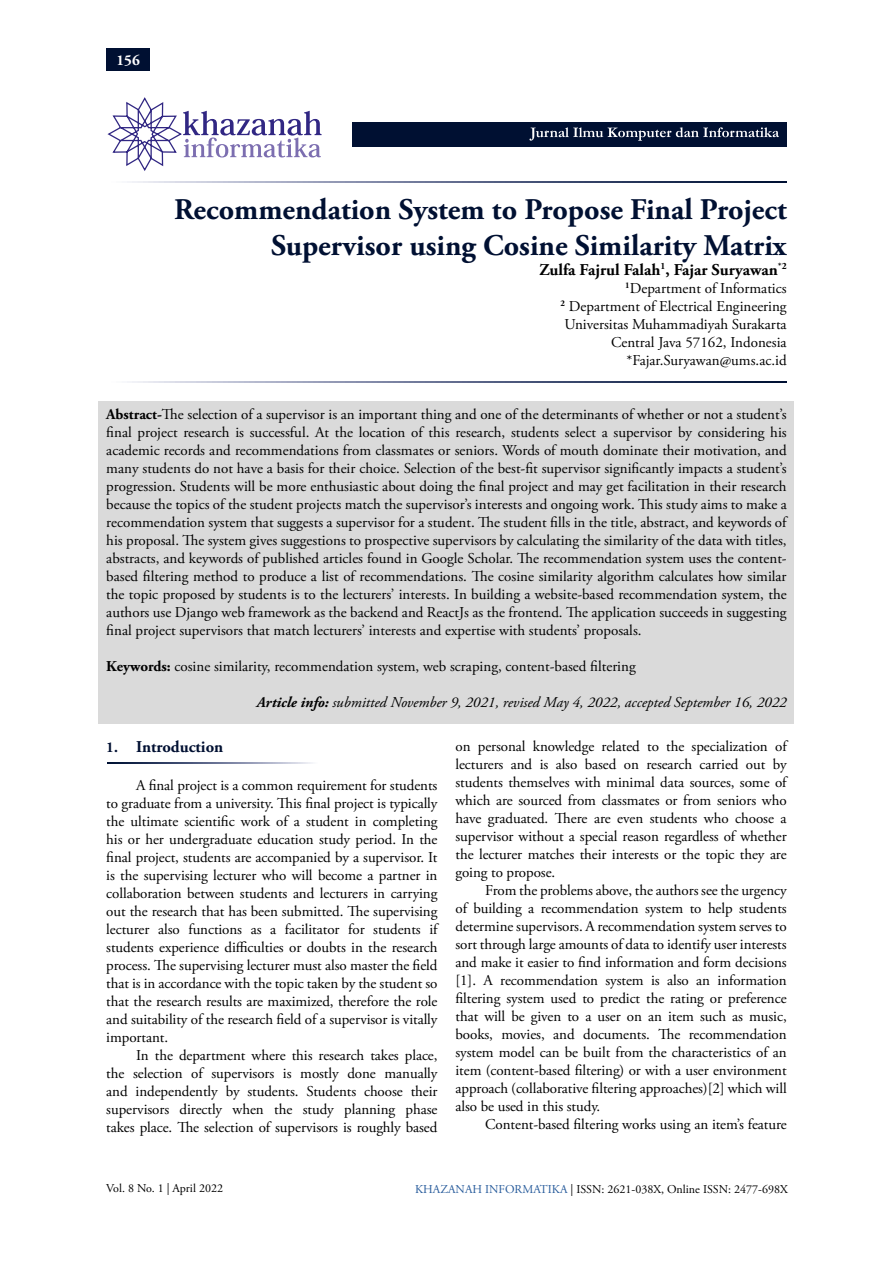
<style>
.page{position:relative;width:893px;height:1263px;background:#fff}
.page>*{position:absolute;margin:0;border:0;box-sizing:border-box;transform-origin:0 0}
.t1{font:700 30px/36px "Adobe Garamond Pro";color:#001032;text-align:right}
.t2{font:700 16.5px "Adobe Garamond Pro";color:#000}
.t3{font:700 16.5px "Adobe Garamond Pro";color:#001032}
.t4{font:15px/18px "Adobe Garamond Pro";letter-spacing:-.005em;color:#000;text-align:justify}
.t5{font:italic 15px "Adobe Garamond Pro";color:#000}
.t6{font:700 15px "Adobe Garamond Pro";color:#fff}
.t7{font:12px "Adobe Garamond Pro";color:#000}
.s1{font-weight:700}
.s2{font-size:15px}
.s3{color:#275b9b}
</style>
<div class="page">
<svg style="left:107px;top:97px;width:215px;height:74px"></svg>
<div style="left:352px;top:122px;width:434px;height:24px;background:#001032"></div>
<svg style="left:529px;top:127px;width:250px;height:14px"></svg>
<div style="left:106px;top:48px;width:44px;height:22px;background:#001032"></div>
<div style="left:99px;top:401px;width:695px;height:323px;background:#dadada"></div>
<img style="left:127px;top:181px;width:659px;height:2px">
<img style="left:127px;top:381px;width:659px;height:2px">
<img style="left:107px;top:762px;width:206px;height:1px">
<p class="t6" style="left:116px;top:51px;width:25px">156</p>
<h1 class="t1" style="left:174px;top:192px;width:614px">Recommendation System to Propose Final Project<br>Supervisor using Cosine Similarity Matrix</h1>
<p class="t2" style="left:540px;top:260px;width:249px">Zulfa Fajrul Falah<sup>1</sup>, Fajar Suryawan<sup>*2</sup></p>
<p class="t4" style="left:561px;top:280px;width:228px;text-align:right"><sup>1</sup>Department of Informatics<br><sup>2</sup> Department of Electrical Engineering Universitas Muhammadiyah Surakarta Central Java 57162, Indonesia *Fajar.Suryawan@ums.ac.id</p>
<p class="t4" style="left:106px;top:406px;width:682px"><span class="s1">Abstract-</span>The selection of a supervisor is an important thing and one of the determinants of whether or not a student’s final project research is successful. At the location of this research, students select a supervisor by considering his academic records and recommendations from classmates or seniors. Words of mouth dominate their motivation, and many students do not have a basis for their choice. Selection of the best-fit supervisor significantly impacts a student’s progression. Students will be more enthusiastic about doing the final project and may get facilitation in their research because the topics of the student projects match the supervisor’s interests and ongoing work. This study aims to make a recommendation system that suggests a supervisor for a student. The student fills in the title, abstract, and keywords of his proposal. The system gives suggestions to prospective supervisors by calculating the similarity of the data with titles, abstracts, and keywords of published articles found in Google Scholar. The recommendation system uses the content&shy;based filtering method to produce a list of recommendations. The cosine similarity algorithm calculates how similar the topic proposed by students is to the lecturers’ interests. In building a website-based recommendation system, the authors use Django web framework as the backend and ReactJs as the frontend. The application succeeds in suggesting final project supervisors that match lecturers’ interests and expertise with students’ proposals.</p>
<p class="t4" style="left:106px;top:658px;width:531px"><span class="s1">Keywords:</span> cosine similarity, recommendation system, web scraping, content-based filtering</p>
<p class="t5" style="left:257px;top:693px;width:531px"><span class="s1">Article info:</span> submitted November 9, 2021, revised May 4, 2022, accepted September 16, 2022</p>
<p class="t3" style="left:106px;top:737px;width:118px"><span class="s2">1.</span> Introduction</p>
<p class="t4" style="left:106px;top:776px;width:333px;text-indent:30px">A final project is a common requirement for students to graduate from a university. This final project is typically the ultimate scientific work of a student in completing his or her undergraduate education study period. In the final project, students are accompanied by a supervisor. It is the supervising lecturer who will become a partner in collaboration between students and lecturers in carrying out the research that has been submitted. The supervising lecturer also functions as a facilitator for students if students experience difficulties or doubts in the research process. The supervising lecturer must also master the field that is in accordance with the topic taken by the student so that the research results are maximized, therefore the role and suitability of the research field of a supervisor is vitally important.</p>
<p class="t4" style="left:106px;top:1046px;width:333px;text-indent:30px">In the department where this research takes place, the selection of supervisors is mostly done manually and independently by students. Students choose their supervisors directly when the study planning phase takes place. The selection of supervisors is roughly based</p>
<p class="t4" style="left:455px;top:738px;width:333px">on personal knowledge related to the specialization of lecturers and is also based on research carried out by students themselves with minimal data sources, some of which are sourced from classmates or from seniors who have graduated. There are even students who choose a supervisor without a special reason regardless of whether the lecturer matches their interests or the topic they are going to propose.</p>
<p class="t4" style="left:455px;top:882px;width:333px;text-indent:30px">From the problems above, the authors see the urgency of building a recommendation system to help students determine supervisors. A recommendation system serves to sort through large amounts of data to identify user interests and make it easier to find information and form decisions [1]. A recommendation system is also an information filtering system used to predict the rating or preference that will be given to a user on an item such as music, books, movies, and documents. The recommendation system model can be built from the characteristics of an item (content-based filtering) or with a user environment approach (collaborative filtering approaches)[2] which will also be used in this study.</p>
<p class="t4" style="left:485px;top:1116px;width:303px">Content-based filtering works using an item’s feature</p>
<p class="t7" style="left:106px;top:1181px;width:118px">Vol. 8 No. 1 | April 2022</p>
<p class="t7" style="left:415px;top:1182px;width:374px"><span class="s3">KHAZANAH INFORMATIKA</span> | ISSN: 2621-038X, Online ISSN: 2477-698X</p>
</div>
